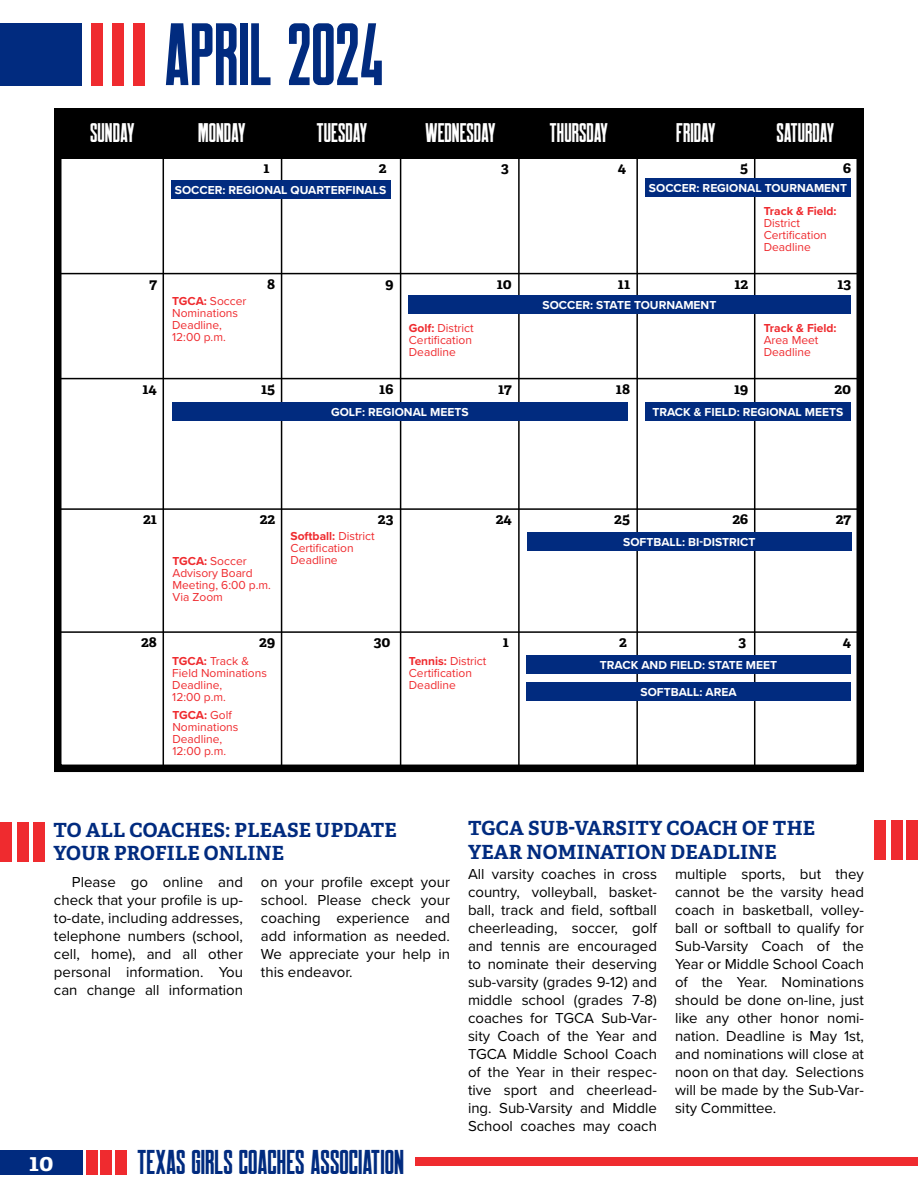
<style>
.page{position:relative;width:918px;height:1188px;background:#fff}
.page>*{position:absolute;margin:0;border:0;box-sizing:border-box;transform-origin:0 0}
.t1{font:88.5px "Robinson";color:#012b7f}
.t2{font:34.5px "Robinson";color:#012b7f}
.t3{font:27px "Robinson";color:#fff}
.t4{font:700 24px "Adelle";color:#fff}
.t5{font:700 19.5px/23.4px "Adelle";letter-spacing:.01em;color:#012b7f}
.t6{font:15px/18px "Proxima Nova";color:#000;text-align:justify}
.t7{font:700 15px "Adelle";color:#000}
.t8{font:12px/12px "Proxima Nova";color:#ef2b2f}
.t9{font:700 12px "Proxima Nova";color:#fff}
.t10{font:700 12px "Proxima Nova";color:#ef2b2f}
.s1{font-weight:700}
</style>
<div class="page">
<div style="left:0;top:1150px;width:83px;height:25px;background:#012b7f"></div>
<div style="left:86px;top:1150px;width:12px;height:25px;background:#ef2b2f"></div>
<div style="left:100px;top:1150px;width:12px;height:25px;background:#ef2b2f"></div>
<div style="left:115px;top:1150px;width:12px;height:25px;background:#ef2b2f"></div>
<div style="left:415px;top:1158px;width:503px;height:8px;background:#ef2b2f"></div>
<div style="left:0;top:23px;width:82px;height:63px;background:#012b7f"></div>
<div style="left:91px;top:23px;width:12px;height:63px;background:#ef2b2f"></div>
<div style="left:112px;top:23px;width:12px;height:63px;background:#ef2b2f"></div>
<div style="left:133px;top:23px;width:12px;height:63px;background:#ef2b2f"></div>
<div style="left:0;top:823px;width:12px;height:39px;background:#ef2b2f"></div>
<div style="left:17px;top:823px;width:11px;height:39px;background:#ef2b2f"></div>
<div style="left:33px;top:823px;width:12px;height:39px;background:#ef2b2f"></div>
<div style="left:874px;top:821px;width:12px;height:39px;background:#ef2b2f"></div>
<div style="left:891px;top:821px;width:11px;height:39px;background:#ef2b2f"></div>
<div style="left:907px;top:821px;width:11px;height:39px;background:#ef2b2f"></div>
<div style="left:54px;top:108px;width:810px;height:664px;border:8px solid #000"></div>
<div style="left:54px;top:112px;width:810px;height:47px;background:#000"></div>
<hr style="left:163px;top:110px;width:1px;height:657px;background:#000">
<hr style="left:281px;top:110px;width:1px;height:657px;background:#000">
<hr style="left:400px;top:110px;width:1px;height:657px;background:#000">
<hr style="left:518px;top:110px;width:2px;height:657px;background:#000">
<hr style="left:636px;top:110px;width:2px;height:657px;background:#000">
<hr style="left:754px;top:110px;width:1px;height:657px;background:#000">
<hr style="left:59px;top:273px;width:800px;height:1px;background:#000">
<hr style="left:59px;top:378px;width:800px;height:1px;background:#000">
<hr style="left:59px;top:508px;width:800px;height:2px;background:#000">
<hr style="left:59px;top:631px;width:800px;height:2px;background:#000">
<div style="left:171px;top:180px;width:220px;height:19px;background:#012b7f"></div>
<div style="left:645px;top:178px;width:206px;height:19px;background:#012b7f"></div>
<div style="left:408px;top:295px;width:443px;height:19px;background:#012b7f"></div>
<div style="left:172px;top:402px;width:455px;height:19px;background:#012b7f"></div>
<div style="left:645px;top:402px;width:206px;height:19px;background:#012b7f"></div>
<div style="left:527px;top:532px;width:324px;height:19px;background:#012b7f"></div>
<div style="left:527px;top:682px;width:324px;height:19px;background:#012b7f"></div>
<div style="left:527px;top:655px;width:324px;height:19px;background:#012b7f"></div>
<h1 class="t1" style="left:164px;top:10px;width:221px">APRIL 2024</h1>
<h3 class="t3" style="left:90px;top:120px;width:46px">SUNDAY</h3>
<h3 class="t3" style="left:198px;top:120px;width:49px">MONDAY</h3>
<h3 class="t3" style="left:317px;top:120px;width:52px">TUESDAY</h3>
<h3 class="t3" style="left:425px;top:120px;width:72px">WEDNESDAY</h3>
<h3 class="t3" style="left:550px;top:120px;width:60px">THURSDAY</h3>
<h3 class="t3" style="left:676px;top:120px;width:41px">FRIDAY</h3>
<h3 class="t3" style="left:777px;top:120px;width:59px">SATURDAY</h3>
<p class="t7" style="left:264px;top:158px;width:8px">1</p>
<p class="t7" style="left:379px;top:158px;width:9px">2</p>
<p class="t7" style="left:501px;top:158px;width:9px">3</p>
<p class="t7" style="left:618px;top:158px;width:10px">4</p>
<p class="t7" style="left:740px;top:158px;width:10px">5</p>
<p class="t7" style="left:843px;top:158px;width:10px">6</p>
<p class="t9" style="left:175px;top:181px;width:213px">SOCCER: REGIONAL QUARTERFINALS</p>
<p class="t9" style="left:649px;top:179px;width:200px">SOCCER: REGIONAL TOURNAMENT</p>
<p class="t10" style="left:764px;top:202px;width:74px">Track &amp; Field:</p>
<p class="t8" style="left:764px;top:217px;width:65px">District<br>Certification<br>Deadline</p>
<p class="t7" style="left:149px;top:274px;width:9px">7</p>
<p class="t7" style="left:267px;top:274px;width:10px">8</p>
<p class="t7" style="left:385px;top:274px;width:10px">9</p>
<p class="t7" style="left:497px;top:274px;width:17px">10</p>
<p class="t7" style="left:618px;top:274px;width:14px">11</p>
<p class="t7" style="left:734px;top:274px;width:15px">12</p>
<p class="t7" style="left:837px;top:274px;width:15px">13</p>
<p class="t8" style="left:172px;top:295px;width:76px"><span class="s1">TGCA:</span> Soccer</p>
<p class="t9" style="left:543px;top:296px;width:175px">SOCCER: STATE TOURNAMENT</p>
<p class="t8" style="left:172px;top:307px;width:67px">Nominations<br>Deadline,<br>12:00 p.m.</p>
<p class="t8" style="left:409px;top:321px;width:66px"><span class="s1">Golf:</span> District<br>Certification<br>Deadline</p>
<p class="t10" style="left:764px;top:319px;width:74px">Track &amp; Field:</p>
<p class="t8" style="left:764px;top:333px;width:56px">Area Meet<br>Deadline</p>
<p class="t7" style="left:143px;top:379px;width:16px">14</p>
<p class="t7" style="left:261px;top:379px;width:16px">15</p>
<p class="t7" style="left:379px;top:379px;width:16px">16</p>
<p class="t7" style="left:498px;top:379px;width:15px">17</p>
<p class="t7" style="left:616px;top:379px;width:16px">18</p>
<p class="t7" style="left:734px;top:379px;width:16px">19</p>
<p class="t7" style="left:834px;top:379px;width:18px">20</p>
<p class="t9" style="left:331px;top:403px;width:139px">GOLF: REGIONAL MEETS</p>
<p class="t9" style="left:652px;top:403px;width:192px">TRACK &amp; FIELD: REGIONAL MEETS</p>
<p class="t7" style="left:143px;top:509px;width:15px">21</p>
<p class="t7" style="left:260px;top:509px;width:17px">22</p>
<p class="t7" style="left:378px;top:509px;width:17px">23</p>
<p class="t7" style="left:496px;top:509px;width:17px">24</p>
<p class="t7" style="left:614px;top:509px;width:17px">25</p>
<p class="t7" style="left:732px;top:509px;width:18px">26</p>
<p class="t7" style="left:836px;top:509px;width:17px">27</p>
<p class="t8" style="left:173px;top:555px;width:100px"><span class="s1">TGCA:</span> Soccer<br>Advisory Board<br>Meeting, 6:00 p.m.<br>Via Zoom</p>
<p class="t7" style="left:141px;top:632px;width:17px">28</p>
<p class="t7" style="left:259px;top:632px;width:18px">29</p>
<p class="t8" style="left:172px;top:654px;width:96px"><span class="s1">TGCA:</span> Track &amp;<br>Field Nominations<br>Deadline,<br>12:00 p.m.</p>
<p class="t8" style="left:172px;top:708px;width:67px"><span class="s1">TGCA:</span> Golf<br>Nominations<br>Deadline,<br>12:00 p.m.</p>
<p class="t8" style="left:291px;top:530px;width:86px"><span class="s1">Softball:</span> District<br>Certification<br>Deadline</p>
<p class="t9" style="left:623px;top:533px;width:134px">SOFTBALL: BI-DISTRICT</p>
<p class="t7" style="left:374px;top:633px;width:18px">30</p>
<p class="t7" style="left:503px;top:633px;width:8px">1</p>
<p class="t7" style="left:619px;top:633px;width:9px">2</p>
<p class="t7" style="left:739px;top:633px;width:9px">3</p>
<p class="t7" style="left:843px;top:633px;width:10px">4</p>
<p class="t8" style="left:409px;top:654px;width:79px"><span class="s1">Tennis:</span> District<br>Certification<br>Deadline</p>
<p class="t9" style="left:600px;top:656px;width:179px">TRACK AND FIELD: STATE MEET</p>
<p class="t9" style="left:641px;top:683px;width:98px">SOFTBALL: AREA</p>
<h3 class="t5" style="left:54px;top:818px;width:345px">TO ALL COACHES: PLEASE UPDATE<br>YOUR PROFILE ONLINE</h3>
<h3 class="t5" style="left:468px;top:817px;width:348px">TGCA SUB-VARSITY COACH OF THE<br>YEAR NOMINATION DEADLINE</h3>
<p class="t6" style="left:468px;top:864px;width:191px">All varsity coaches in cross country, volleyball, basket&shy;ball, track and field, softball cheerleading, soccer, golf and tennis are encouraged to nominate their deserving sub-varsity (grades 9-12) and middle school (grades 7-8) coaches for TGCA Sub-Var&shy;sity Coach of the Year and TGCA Middle School Coach of the Year in their respec&shy;tive sport and cheerlead&shy;ing. Sub-Varsity and Middle School coaches may coach</p>
<p class="t6" style="left:675px;top:864px;width:191px">multiple sports, but they cannot be the varsity head coach in basketball, volley&shy;ball or softball to qualify for Sub-Varsity Coach of the Year or Middle School Coach of the Year. Nominations should be done on-line, just like any other honor nomi&shy;nation. Deadline is May 1st, and nominations will close at noon on that day. Selections will be made by the Sub-Var&shy;sity Committee.</p>
<p class="t6" style="left:54px;top:872px;width:191px;text-indent:18px">Please go online and check that your profile is up&shy;to-date, including addresses, telephone numbers (school, cell, home), and all other personal information. You can change all information</p>
<p class="t6" style="left:261px;top:872px;width:191px">on your profile except your school. Please check your coaching experience and add information as needed.<br>We appreciate your help in this endeavor.</p>
<h3 class="t4" style="left:29px;top:1148px;width:26px">10</h3>
<h2 class="t2" style="left:137px;top:1145px;width:268px">TEXAS GIRLS COACHES ASSOCIATION</h2>
</div>
